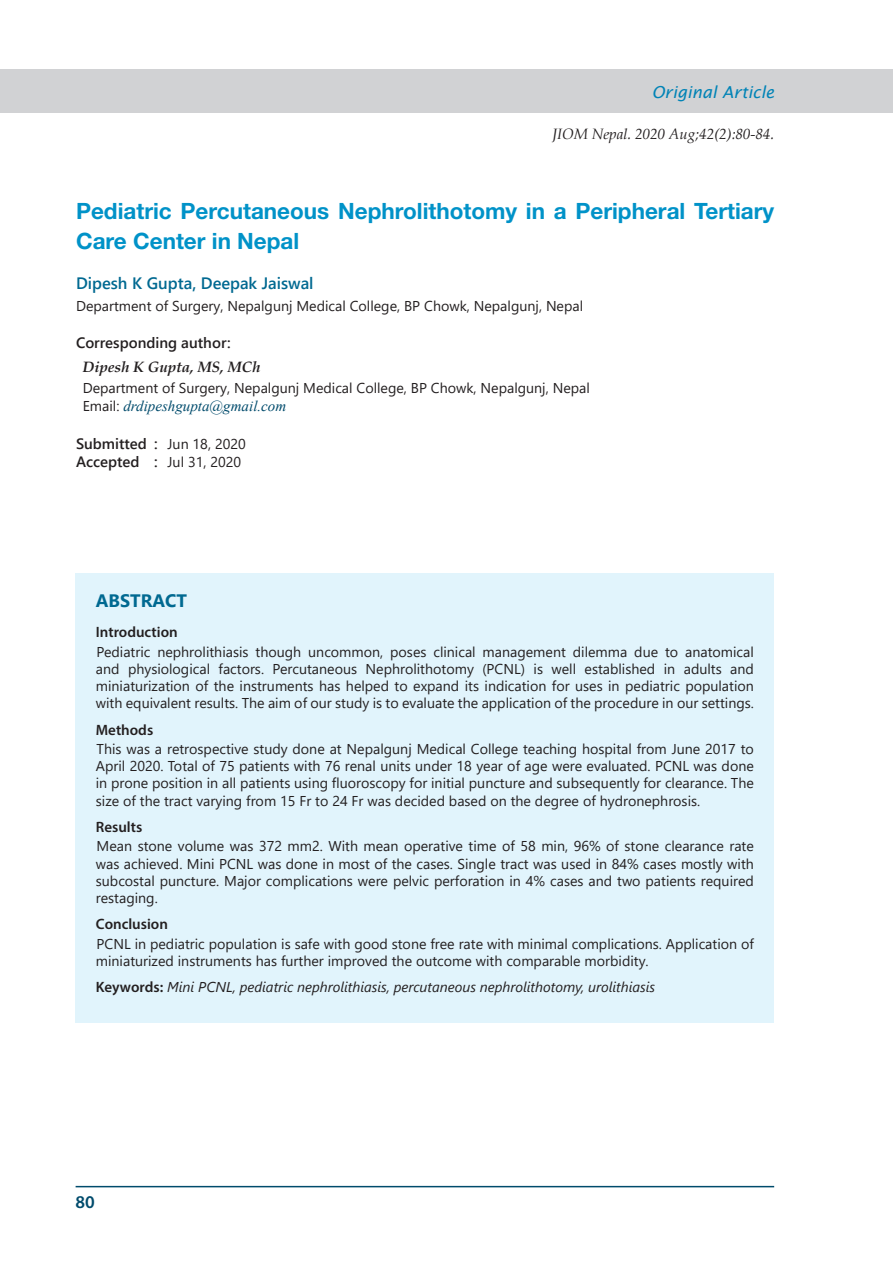
<style>
.page{position:relative;width:893px;height:1263px;background:#fff}
.page>*{position:absolute;margin:0;border:0;box-sizing:border-box;transform-origin:0 0}
.t1{font:700 22.5px/30px "Helvetica Neue";color:#0092c8}
.t2{font:700 18px "Segoe UI";color:#006991}
.t3{font:600 18px "Myriad Pro";color:#004b6c}
.t4{font:600 16.5px "Segoe UI";color:#006991}
.t5{font:italic 16.5px "Lucida Sans";color:#0083b6}
.t6{font:600 15px "Segoe UI";color:#231f20}
.t7{font:600 15px "Myriad Pro";color:#231f20}
.t8{font:italic 15px "Book Antiqua";color:#231f20}
.t9{font:italic 15px "Times New Roman";color:#004b6c}
.t10{font:italic 700 15px "Book Antiqua";color:#231f20}
.t11{font:14.25px/17.2px "Segoe UI";color:#231f20;text-align:justify}
.t12{font:italic 14.25px "Segoe UI";color:#231f20}
.s1{font-family:"Segoe UI";font-style:normal;font-size:14.25px;color:#231f20}
.s2{font-weight:400;font-size:14.25px}
.s3{font-weight:600;font-size:15px}
.s4{font-family:"Myriad Pro";font-weight:600;font-style:normal;font-size:15px}
</style>
<div class="page">
<hr style="left:76px;top:1186px;width:698px;height:1px;background:#004b6c">
<div style="left:0;top:69px;width:893px;height:43px;background:#d1d2d4"></div>
<div style="left:76px;top:573px;width:698px;height:449px;background:#e1f4fc"></div>
<p class="t5" style="left:652px;top:83px;width:124px">Original Article</p>
<p class="t8" style="left:552px;top:123px;width:224px">JIOM Nepal. 2020 Aug;42(2):80-84.</p>
<p class="t1" style="left:76px;top:195px;width:700px">Pediatric Percutaneous Nephrolithotomy in a Peripheral Tertiary<br>Care Center in Nepal</p>
<p class="t4" style="left:76px;top:267px;width:239px">Dipesh K Gupta, Deepak Jaiswal</p>
<p class="t11" style="left:76px;top:296px;width:509px">Department of Surgery, Nepalgunj Medical College, BP Chowk, Nepalgunj, Nepal</p>
<p class="t6" style="left:76px;top:328px;width:156px">Corresponding author:</p>
<p class="t10" style="left:83px;top:356px;width:179px">Dipesh K Gupta, MS, MCh</p>
<p class="t11" style="left:83px;top:378px;width:509px">Department of Surgery, Nepalgunj Medical College, BP Chowk, Nepalgunj, Nepal</p>
<p class="t9" style="left:83px;top:395px;width:205px"><span class="s1">Email:</span> drdipeshgupta@gmail.com</p>
<p class="t6" style="left:76px;top:430px;width:171px">Submitted : <span class="s2">Jun 18, 2020</span></p>
<p class="t11" style="left:76px;top:452px;width:167px"><span class="s3">Accepted :</span> Jul 31, 2020</p>
<p class="t2" style="left:96px;top:583px;width:93px">ABSTRACT</p>
<p class="t7" style="left:96px;top:622px;width:83px">Introduction</p>
<p class="t11" style="left:96px;top:641px;width:660px">Pediatric nephrolithiasis though uncommon, poses clinical management dilemma due to anatomical and physiological factors. Percutaneous Nephrolithotomy (PCNL) is well established in adults and miniaturization of the instruments has helped to expand its indication for uses in pediatric population with equivalent results. The aim of our study is to evaluate the application of the procedure in our settings.</p>
<p class="t7" style="left:96px;top:720px;width:59px">Methods</p>
<p class="t11" style="left:96px;top:739px;width:660px">This was a retrospective study done at Nepalgunj Medical College teaching hospital from June 2017 to April 2020. Total of 75 patients with 76 renal units under 18 year of age were evaluated. PCNL was done in prone position in all patients using fluoroscopy for initial puncture and subsequently for clearance. The size of the tract varying from 15 Fr to 24 Fr was decided based on the degree of hydronephrosis.</p>
<p class="t7" style="left:96px;top:817px;width:48px">Results</p>
<p class="t11" style="left:96px;top:836px;width:660px">Mean stone volume was 372 mm2. With mean operative time of 58 min, 96% of stone clearance rate was achieved. Mini PCNL was done in most of the cases. Single tract was used in 84% cases mostly with subcostal puncture. Major complications were pelvic perforation in 4% cases and two patients required restaging.</p>
<p class="t7" style="left:96px;top:915px;width:74px">Conclusion</p>
<p class="t11" style="left:96px;top:934px;width:660px">PCNL in pediatric population is safe with good stone free rate with minimal complications. Application of miniaturized instruments has further improved the outcome with comparable morbidity.</p>
<p class="t12" style="left:96px;top:974px;width:561px"><span class="s4">Keywords:</span> Mini PCNL, pediatric nephrolithiasis, percutaneous nephrolithotomy, urolithiasis</p>
<p class="t3" style="left:76px;top:1191px;width:21px">80</p>
</div>
